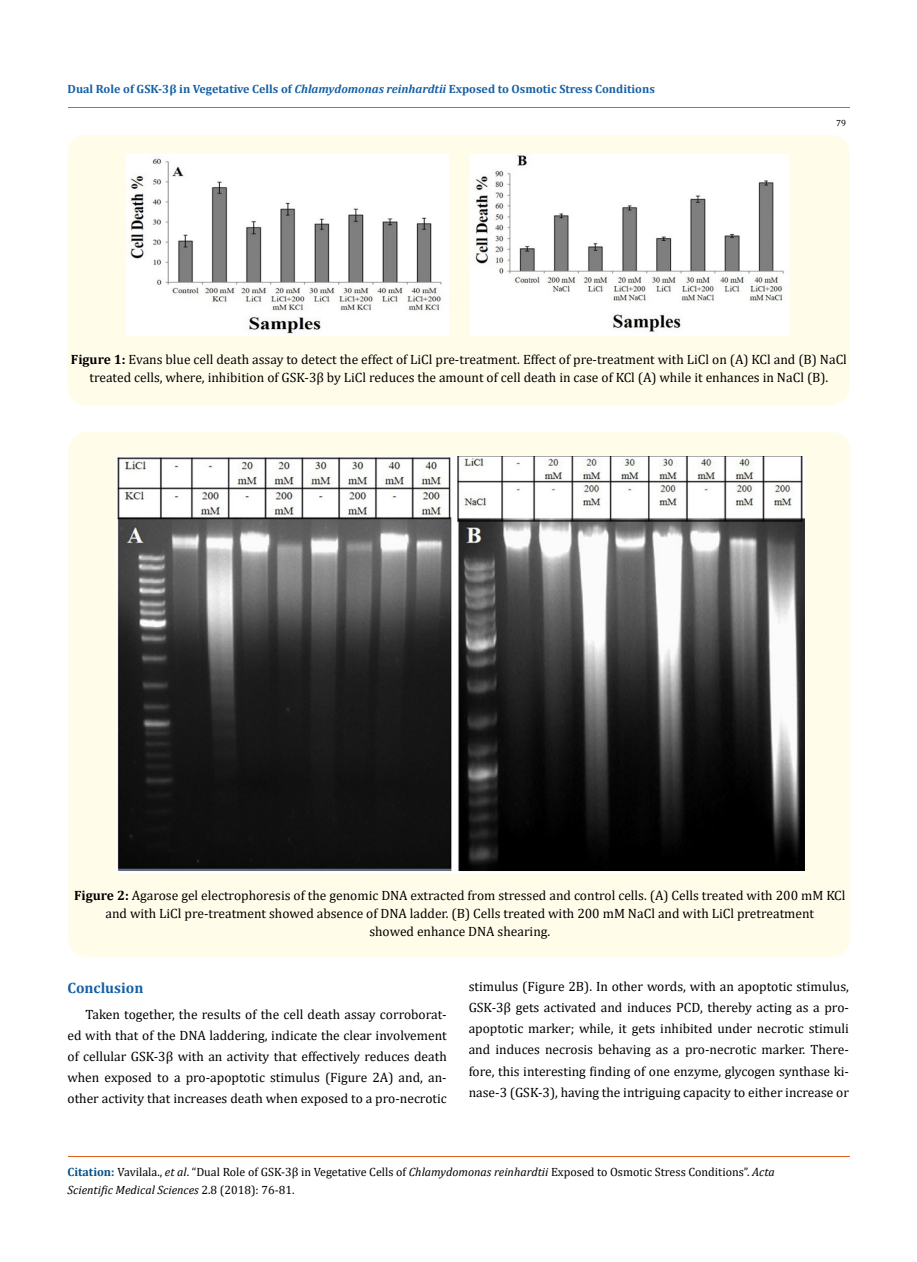
<style>
.page{position:relative;width:917px;height:1262px;background:#fff}
.page>*{position:absolute;margin:0;border:0;box-sizing:border-box;transform-origin:0 0}
.t1{font:700 15px "Cambria";color:#1560a6}
.t2{font:13.5px/21px "Cambria";color:#000;text-align:center}
.t3{font:12px/18px "Cambria";color:#000}
.t4{font:700 12px "Cambria";color:#1560a6}
.t5{font:9px "Cambria";color:#000}
.s1{font-style:italic}
.s2{font-weight:700}
.s3{font-weight:700;color:#035089}
</style>
<div class="page">
<div style="left:68px;top:135px;width:781px;height:270px;background:#fffde9;border-radius:18px"></div>
<img style="left:470px;top:154px;width:318px;height:181px">
<img style="left:126px;top:154px;width:322px;height:181px">
<div style="left:68px;top:432px;width:782px;height:525px;background:#fffde9;border-radius:18px"></div>
<img style="left:116px;top:456px;width:688px;height:416px">
<hr style="left:68px;top:108px;width:781px;height:1px;background:#e05d1a">
<hr style="left:68px;top:1156px;width:781px;height:1px;background:#e05d1a">
<p class="t4" style="left:68px;top:81px;width:589px">Dual Role of GSK-3β in Vegetative Cells of <span class="s1">Chlamydomonas reinhardtii</span> Exposed to Osmotic Stress Conditions</p>
<p class="t5" style="left:836px;top:118px;width:11px">79</p>
<p class="t2" style="left:71px;top:350px;width:777px;line-height:18px"><span class="s2">Figure 1:</span> Evans blue cell death assay to detect the effect of LiCl pre-treatment. Effect of pre-treatment with LiCl on (A) KCl and (B) NaCl treated cells, where, inhibition of GSK-3β by LiCl reduces the amount of cell death in case of KCl (A) while it enhances in NaCl (B).</p>
<p class="t2" style="left:74px;top:886px;width:773px;line-height:18px"><span class="s2">Figure 2:</span> Agarose gel electrophoresis of the genomic DNA extracted from stressed and control cells. (A) Cells treated with 200 mM KCl and with LiCl pre-treatment showed absence of DNA ladder. (B) Cells treated with 200 mM NaCl and with LiCl pretreatment<br>showed enhance DNA shearing.</p>
<p class="t1" style="left:68px;top:977px;width:77px">Conclusion</p>
<p class="t2" style="left:468px;top:976px;width:382px;text-align:justify">stimulus (Figure 2B). In other words, with an apoptotic stimulus, GSK-3β gets activated and induces PCD, thereby acting as a pro&shy;apoptotic marker; while, it gets inhibited under necrotic stimuli and induces necrosis behaving as a pro-necrotic marker. There&shy;fore, this interesting finding of one enzyme, glycogen synthase ki&shy;nase-3 (GSK-3), having the intriguing capacity to either increase or</p>
<p class="t2" style="left:67px;top:1003px;width:381px;text-align:justify;text-indent:18px">Taken together, the results of the cell death assay corroborat&shy;ed with that of the DNA laddering, indicate the clear involvement of cellular GSK-3β with an activity that effectively reduces death when exposed to a pro-apoptotic stimulus (Figure 2A) and, an&shy;other activity that increases death when exposed to a pro-necrotic</p>
<p class="t3" style="left:67px;top:1163px;width:708px"><span class="s3">Citation:</span> Vavilala., <span class="s1">et al</span>. “Dual Role of GSK-3β in Vegetative Cells of <span class="s1">Chlamydomonas reinhardtii</span> Exposed to Osmotic Stress Conditions”. <span class="s1">Acta<br>Scientific Medical Sciences</span> 2.8 (2018): 76-81.</p>
</div>
